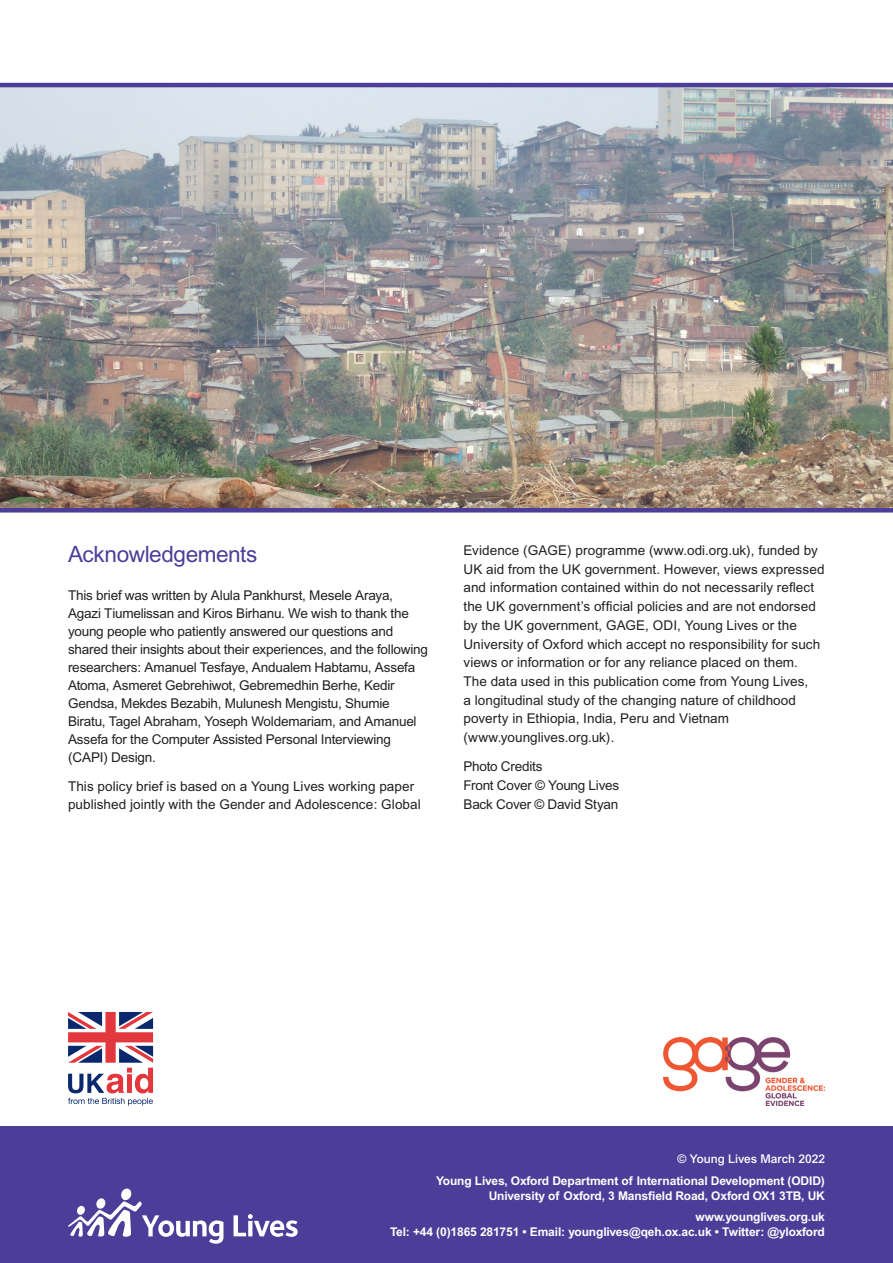
<style>
.page{position:relative;width:893px;height:1263px;background:#fff}
.page>*{position:absolute;margin:0;border:0;box-sizing:border-box;transform-origin:0 0}
.Heading_01{font:22.5px "Arial";letter-spacing:-.015em;color:#4c3d99}
.Text_Body{font:13.5px/18.8px "Arial";color:#231f20}
.t1{font:700 12px "Arial";letter-spacing:-.01em;color:#fff}
.t2{font:500 12px "Arial";color:#fff}
</style>
<div class="page">
<div style="left:0;top:1127px;width:893px;height:136px;background:#4c3d99"></div>
<img style="left:0;top:87px;width:893px;height:421px">
<svg style="left:68px;top:1012px;width:85px;height:94px"></svg>
<img style="left:663px;top:1037px;width:162px;height:69px">
<svg style="left:68px;top:1188px;width:155px;height:56px"></svg>
<svg style="left:233px;top:1214px;width:65px;height:23px"></svg>
<hr style="left:0;top:83px;width:893px;height:4px;background:#4c3d99">
<hr style="left:0;top:508px;width:893px;height:4px;background:#4c3d99">
<h1 class="Heading_01" style="left:68px;top:541px;width:191px">Acknowledgements</h1>
<p class="Text_Body" style="left:68px;top:586px;width:361px;line-height:18px">This brief was written by Alula Pankhurst, Mesele Araya, Agazi Tiumelissan and Kiros Birhanu. We wish to thank the young people who patiently answered our questions and shared their insights about their experiences, and the following researchers: Amanuel Tesfaye, Andualem Habtamu, Assefa Atoma, Asmeret Gebrehiwot, Gebremedhin Berhe, Kedir Gendsa, Mekdes Bezabih, Mulunesh Mengistu, Shumie Biratu, Tagel Abraham, Yoseph Woldemariam, and Amanuel Assefa for the Computer Assisted Personal Interviewing (CAPI) Design.</p>
<p class="Text_Body" style="left:68px;top:777px;width:354px;line-height:18px">This policy brief is based on a Young Lives working paper published jointly with the Gender and Adolescence: Global</p>
<p class="Text_Body" style="left:463px;top:541px;width:362px">Evidence (GAGE) programme (www.odi.org.uk), funded by UK aid from the UK government. However, views expressed and information contained within do not necessarily reflect the UK government’s official policies and are not endorsed by the UK government, GAGE, ODI, Young Lives or the University of Oxford which accept no responsibility for such views or information or for any reliance placed on them.<br>The data used in this publication come from Young Lives,<br>a longitudinal study of the changing nature of childhood poverty in Ethiopia, India, Peru and Vietnam (www.younglives.org.uk).</p>
<p class="Text_Body" style="left:463px;top:757px;width:157px">Photo Credits<br>Front Cover © Young Lives<br>Back Cover © David Styan</p>
<p class="t2" style="left:677px;top:1152px;width:149px">© Young Lives March 2022</p>
<p class="t1" style="left:436px;top:1173px;width:390px">Young Lives, Oxford Department of International Development (ODID)</p>
<p class="t1" style="left:489px;top:1188px;width:338px">University of Oxford, 3 Mansfield Road, Oxford OX1 3TB, UK</p>
<p class="t1" style="left:696px;top:1210px;width:131px">www.younglives.org.uk</p>
<p class="t1" style="left:390px;top:1225px;width:436px">Tel: +44 (0)1865 281751 • Email: younglives@qeh.ox.ac.uk • Twitter: @yloxford</p>
</div>
